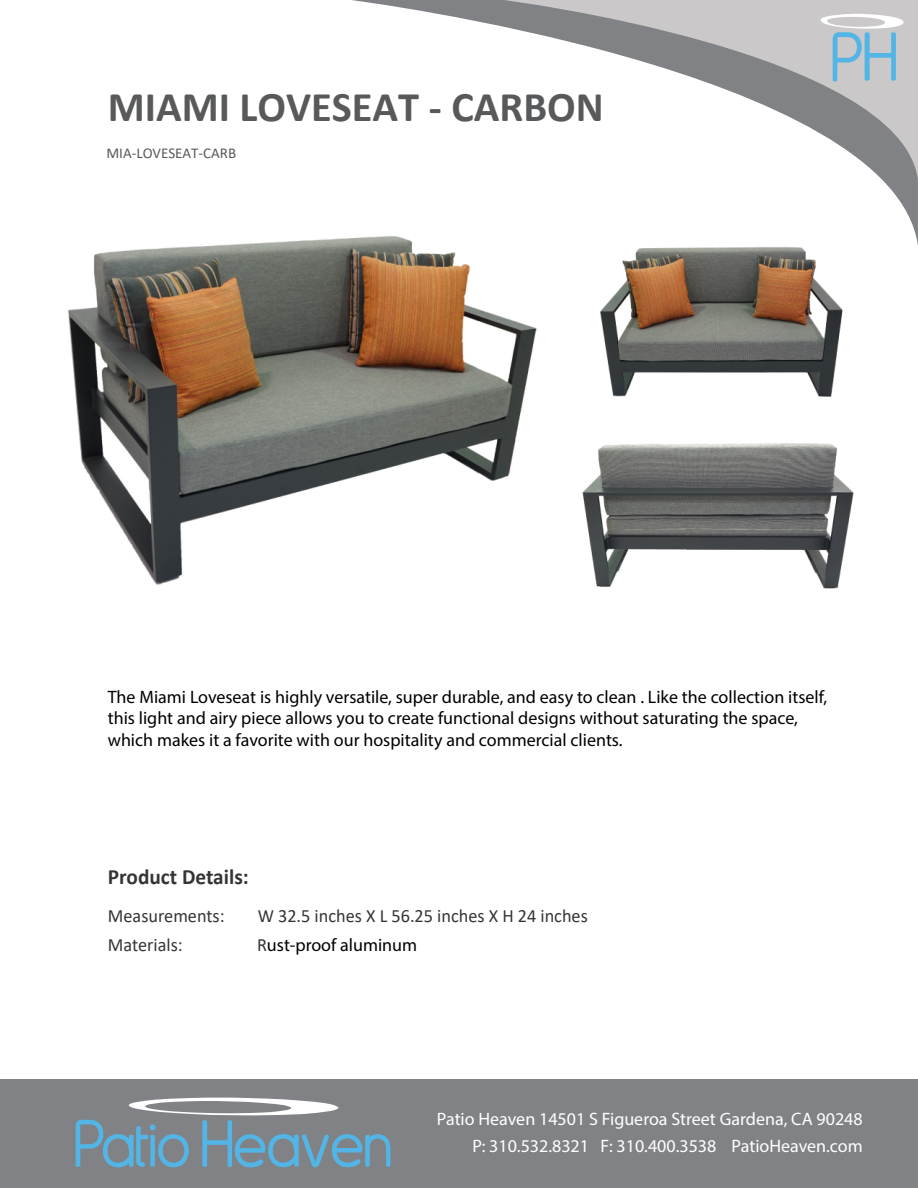
<style>
.page{position:relative;width:918px;height:1188px;background:#fff}
.page>*{position:absolute;margin:0;border:0;box-sizing:border-box;transform-origin:0 0}
.t1{font:700 42.3px "Calibri";color:#58595b}
.t2{font:700 21.9px "Calibri";color:#333634}
.t3{font:18.75px "Calibri";color:#333634}
.t4{font:18px/21.6px "Myriad Pro";color:#000}
.t5{font:18px/27px "Myriad Pro";color:#fff;text-align:right}
.t6{font:15px "Calibri";color:#58595b}
.s1{font-family:"Calibri";font-size:18.75px;color:#333634}
</style>
<div class="page">
<svg style="left:352px;top:0;width:566px;height:246px"></svg>
<svg style="left:504px;top:0;width:414px;height:180px"></svg>
<div style="left:0;top:1080px;width:918px;height:108px;background:#808285"></div>
<svg style="left:818px;top:14px;width:86px;height:68px;background:#b8c9d2"></svg>
<svg style="left:76px;top:1097px;width:314px;height:71px"></svg>
<img style="left:68px;top:220px;width:478px;height:365px">
<img style="left:575px;top:220px;width:290px;height:177px">
<img style="left:582px;top:443px;width:272px;height:146px">
<h1 class="t1" style="left:108px;top:77px;width:497px">MIAMI LOVESEAT - CARBON</h1>
<p class="t6" style="left:106px;top:142px;width:131px">MIA-LOVESEAT-CARB</p>
<p class="t4" style="left:108px;top:686px;width:721px">The Miami Loveseat is highly versatile, super durable, and easy to clean . Like the collection itself, this light and airy piece allows you to create functional designs without saturating the space, which makes it a favorite with our hospitality and commercial clients.</p>
<p class="t2" style="left:108px;top:861px;width:142px">Product Details:</p>
<p class="t3" style="left:108px;top:902px;width:118px">Measurements:</p>
<p class="t3" style="left:258px;top:902px;width:332px">W 32.5 inches X L 56.25 inches X H 24 inches</p>
<p class="t3" style="left:108px;top:932px;width:76px">Materials:</p>
<p class="t4" style="left:257px;top:934px;width:162px"><span class="s1">R</span>ust-proof aluminum</p>
<p class="t5" style="left:437px;top:1106px;width:427px">Patio Heaven 14501 S Figueroa Street Gardena, CA 90248<br>P: 310.532.8321 F: 310.400.3538 PatioHeaven.com</p>
</div>
